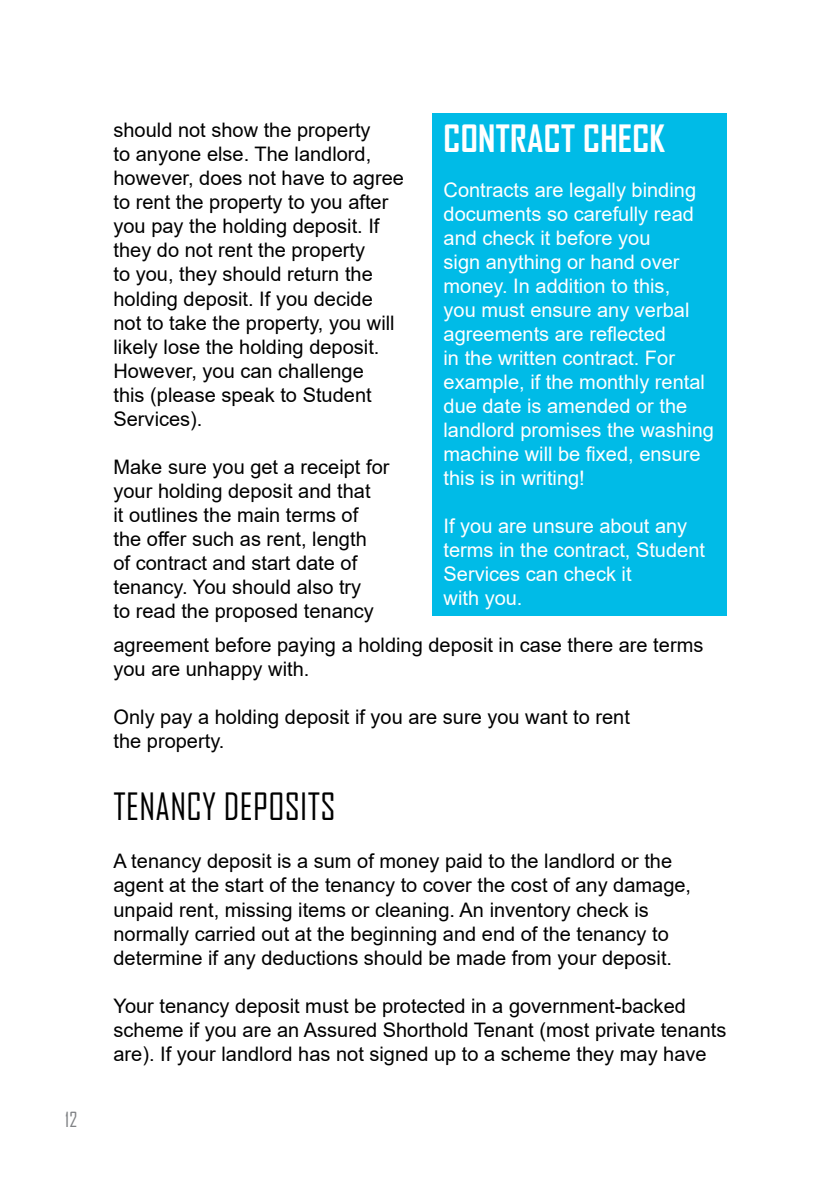
<style>
.page{position:relative;width:840px;height:1191px;background:#fff}
.page>*{position:absolute;margin:0;border:0;box-sizing:border-box;transform-origin:0 0}
.t1{font:36px "Agency FB";letter-spacing:.01em;color:#000}
.t2{font:700 36px "Agency FB";letter-spacing:.01em;color:#fff}
.t3{font:20px/24px "Arial";color:#000}
.t4{font:20px/24px "Arial";color:#fff}
.t5{font:20px "Agency FB";color:#808285}
</style>
<div class="page">
<div style="left:432px;top:113px;width:294px;height:503px;background:#00bbe7"></div>
<p class="t5" style="left:65px;top:1107px;width:14px">12</p>
<p class="t3" style="left:113px;top:118px;width:292px">should not show the property<br>to anyone else. The landlord, however, does not have to agree to rent the property to you after you pay the holding deposit. If they do not rent the property<br>to you, they should return the holding deposit. If you decide not to take the property, you will likely lose the holding deposit.<br>However, you can challenge<br>this (please speak to Student<br>Services).</p>
<p class="t3" style="left:113px;top:454px;width:277px">Make sure you get a receipt for your holding deposit and that<br>it outlines the main terms of the offer such as rent, length<br>of contract and start date of tenancy. You should also try<br>to read the proposed tenancy</p>
<h1 class="t2" style="left:443px;top:116px;width:223px">CONTRACT CHECK</h1>
<p class="t4" style="left:443px;top:178px;width:272px">Contracts are legally binding documents so carefully read and check it before you<br>sign anything or hand over money. In addition to this,<br>you must ensure any verbal agreements are reflected<br>in the written contract. For example, if the monthly rental due date is amended or the landlord promises the washing machine will be fixed, ensure this is in writing!</p>
<p class="t4" style="left:443px;top:514px;width:263px">If you are unsure about any terms in the contract, Student<br>Services can check it<br>with you.</p>
<p class="t3" style="left:113px;top:633px;width:591px">agreement before paying a holding deposit in case there are terms you are unhappy with.</p>
<p class="t3" style="left:113px;top:705px;width:517px">Only pay a holding deposit if you are sure you want to rent the property.</p>
<h1 class="t1" style="left:113px;top:785px;width:223px">TENANCY DEPOSITS</h1>
<p class="t3" style="left:113px;top:849px;width:579px">A tenancy deposit is a sum of money paid to the landlord or the agent at the start of the tenancy to cover the cost of any damage, unpaid rent, missing items or cleaning. An inventory check is normally carried out at the beginning and end of the tenancy to determine if any deductions should be made from your deposit.</p>
<p class="t3" style="left:113px;top:993px;width:614px">Your tenancy deposit must be protected in a government-backed scheme if you are an Assured Shorthold Tenant (most private tenants are). If your landlord has not signed up to a scheme they may have</p>
</div>
